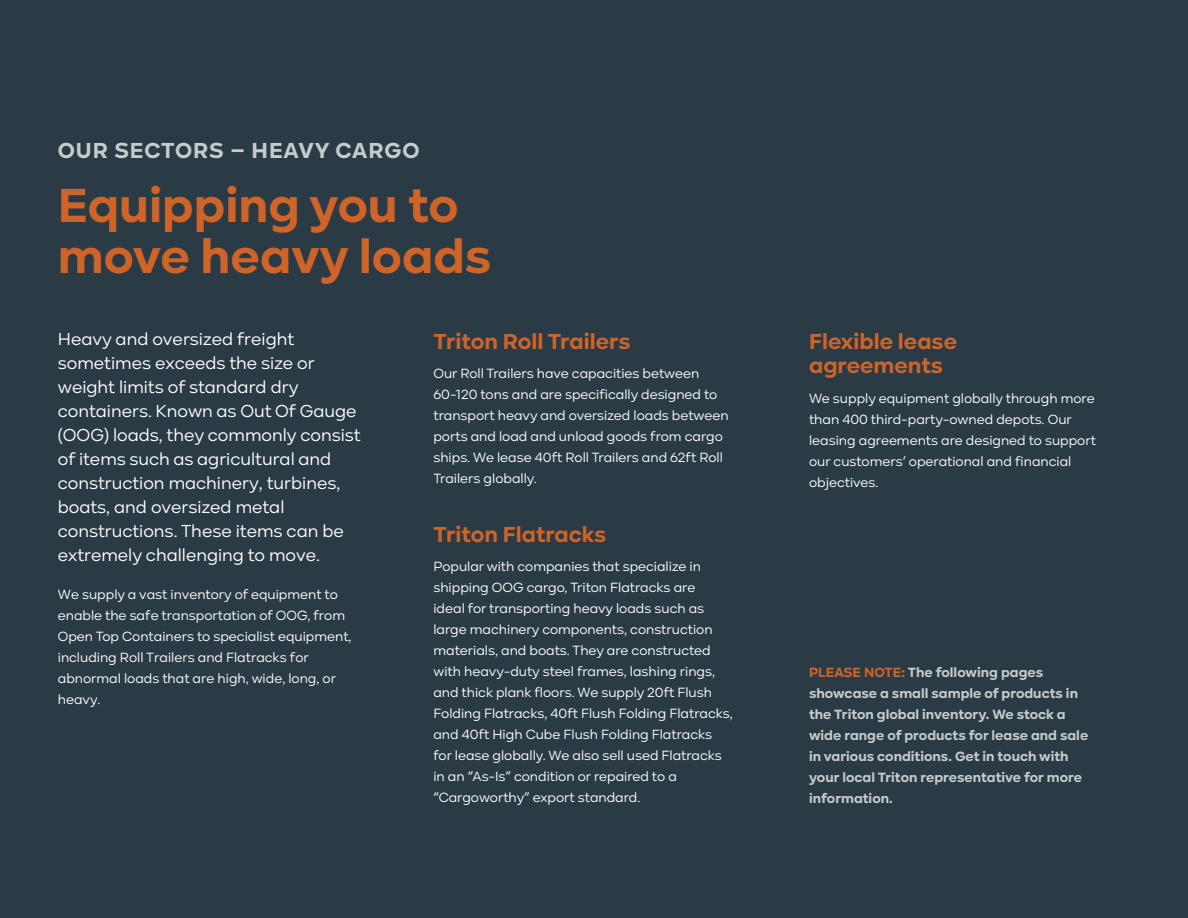
<style>
.page{position:relative;width:1188px;height:918px;background:#2b3b46}
.page>*{position:absolute;margin:0;border:0;box-sizing:border-box;transform-origin:0 0}
.t1{font:700 49.5px/51px "Kinetika";color:#cf6428}
.t2{font:700 22.5px/24.6px "Kinetika";color:#cf6428}
.t3{font:700 22.5px "Kinetika";letter-spacing:.04em;color:#c6cccb}
.t4{font:18px/24px "Kinetika";color:#fff}
.t5{font:13.8px/21px "Kinetika";color:#fff}
.t6{font:700 13.8px/21px "Kinetika";color:#c6cccb}
.s1{color:#cf6428}
</style>
<div class="page">
<h2 class="t3" style="left:58px;top:136px;width:363px">OUR SECTORS – HEAVY CARGO</h2>
<h1 class="t1" style="left:58px;top:179px;width:435px">Equipping you to move heavy loads</h1>
<p class="t4" style="left:58px;top:327px;width:304px">Heavy and oversized freight sometimes exceeds the size or weight limits of standard dry containers. Known as Out Of Gauge (OOG) loads, they commonly consist of items such as agricultural and construction machinery, turbines, boats, and oversized metal constructions. These items can be extremely challenging to move.</p>
<p class="t5" style="left:58px;top:584px;width:295px">We supply a vast inventory of equipment to enable the safe transportation of OOG, from Open Top Containers to specialist equipment, including Roll Trailers and Flatracks for abnormal loads that are high, wide, long, or heavy.</p>
<h2 class="t2" style="left:433px;top:329px;width:199px">Triton Roll Trailers</h2>
<p class="t5" style="left:433px;top:363px;width:297px">Our Roll Trailers have capacities between 60-120 tons and are specifically designed to transport heavy and oversized loads between ports and load and unload goods from cargo ships. We lease 40ft Roll Trailers and 62ft Roll Trailers globally.</p>
<h2 class="t2" style="left:433px;top:522px;width:174px">Triton Flatracks</h2>
<p class="t5" style="left:433px;top:556px;width:301px">Popular with companies that specialize in shipping OOG cargo, Triton Flatracks are<br>ideal for transporting heavy loads such as large machinery components, construction materials, and boats. They are constructed with heavy-duty steel frames, lashing rings, and thick plank floors. We supply 20ft Flush Folding Flatracks, 40ft Flush Folding Flatracks, and 40ft High Cube Flush Folding Flatracks for lease globally. We also sell used Flatracks in an “As-Is” condition or repaired to a “Cargoworthy” export standard.</p>
<h2 class="t2" style="left:809px;top:329px;width:150px">Flexible lease agreements</h2>
<p class="t5" style="left:809px;top:388px;width:288px">We supply equipment globally through more than 400 third-party-owned depots. Our leasing agreements are designed to support our customers’ operational and financial objectives.</p>
<p class="t6" style="left:809px;top:662px;width:281px"><span class="s1">PLEASE NOTE:</span> The following pages showcase a small sample of products in the Triton global inventory. We stock a wide range of products for lease and sale in various conditions. Get in touch with your local Triton representative for more information.</p>
</div>
